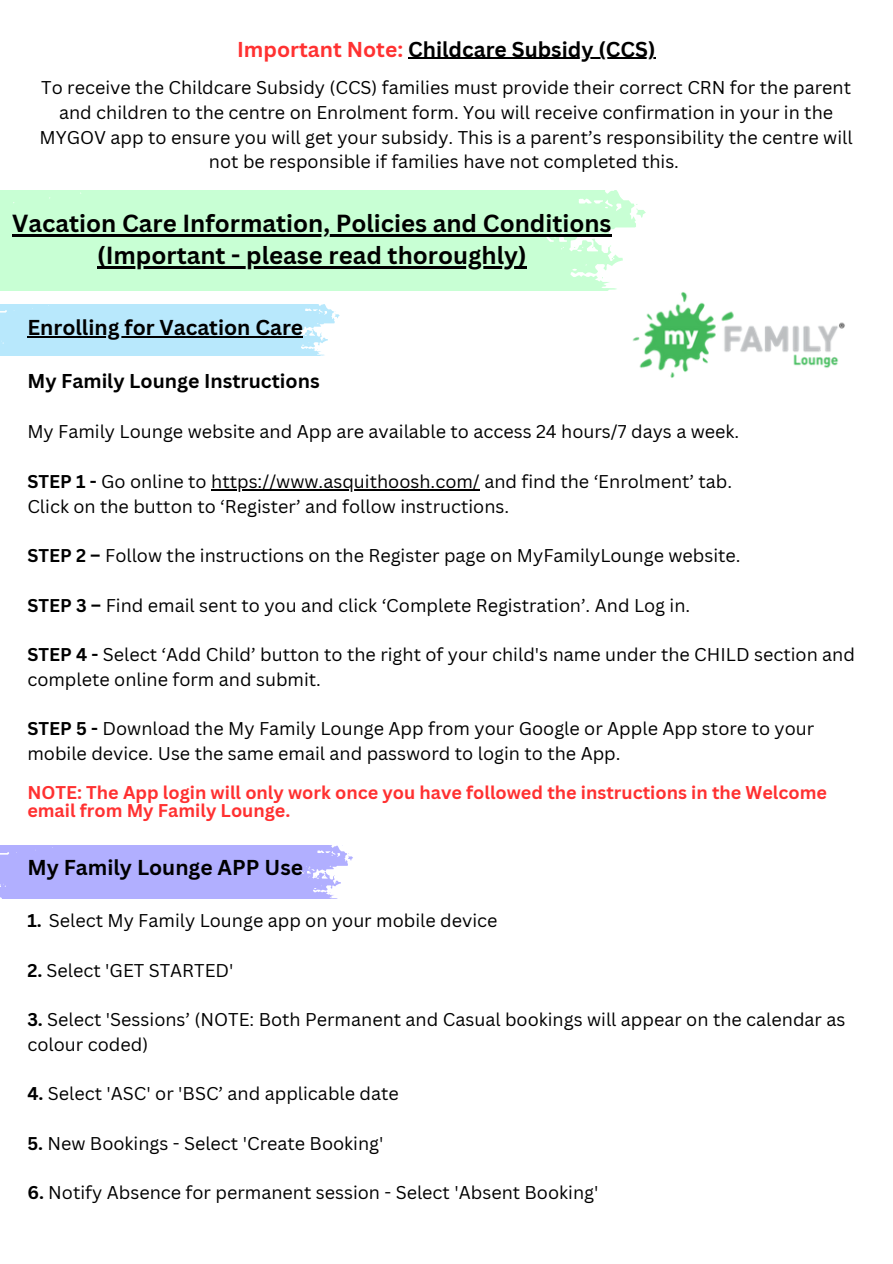
<style>
.page{position:relative;width:893px;height:1264px;background:#fff}
.page>*{position:absolute;margin:0;border:0;box-sizing:border-box;transform-origin:0 0}
.t1{font:700 24px "Canva Sans";color:#000}
.t2{font:700 21px "Canva Sans";color:#000}
.t3{font:700 19.5px "Canva Sans";color:#000}
.t4{font:18px/24.8px "Canva Sans";color:#000}
.t5{font:700 18px/18px "Canva Sans";color:#ff3131}
.s1{color:#ff3131}
.s2{font-weight:700}
.s3{color:#fff}
</style>
<div class="page">
<svg style="left:0;top:304px;width:339px;height:52px;background:#b9e5f8"></svg>
<hr style="left:27px;top:336px;width:276px;height:1px;background:#000">
<hr style="left:211px;top:489px;width:269px;height:1px;background:#000">
<img style="left:632px;top:292px;width:213px;height:86px">
<div style="left:0;top:190px;width:636px;height:100px;background:#c8ffd4"></div>
<svg style="left:636px;top:204px;width:9px;height:14px"></svg>
<hr style="left:12px;top:234px;width:599px;height:2px;background:#000">
<hr style="left:97px;top:266px;width:429px;height:3px;background:#000">
<hr style="left:408px;top:58px;width:247px;height:1px;background:#000">
<div style="left:0;top:845px;width:353px;height:53px;background:#b1afff"></div>
<p class="t2" style="left:237px;top:34px;width:420px"><span class="s1">Important Note:</span> Childcare Subsidy (CCS)</p>
<p class="t4" style="left:39px;top:75px;width:814px;text-align:center">To receive the Childcare Subsidy (CCS) families must provide their correct CRN for the parent and children to the centre on Enrolment form. You will receive confirmation in your in the MYGOV app to ensure you will get your subsidy. This is a parent’s responsibility the centre will not be responsible if families have not completed this.</p>
<p class="t1" style="left:12px;top:206px;width:600px">Vacation Care Information, Policies and Conditions</p>
<p class="t1" style="left:97px;top:239px;width:431px">(Important - please read thoroughly)</p>
<p class="t2" style="left:27px;top:312px;width:277px">Enrolling for Vacation Care</p>
<p class="t3" style="left:27px;top:367px;width:294px">My Family Lounge Instructions</p>
<p class="t4" style="left:27px;top:419px;width:713px">My Family Lounge website and App are available to access 24 hours/7 days a week.</p>
<p class="t4" style="left:27px;top:468px;width:706px"><span class="s2">STEP 1 -</span> Go online to https://www.asquithoosh.com/ and find the ‘Enrolment’ tab.</p>
<p class="t4" style="left:27px;top:493px;width:483px">Click on the button to ‘Register’ and follow instructions.</p>
<p class="t4" style="left:27px;top:543px;width:714px"><span class="s2">STEP 2 –</span> Follow the instructions on the Register page on MyFamilyLounge website.</p>
<p class="t4" style="left:27px;top:592px;width:664px"><span class="s2">STEP 3 –</span> Find email sent to you and click ‘Complete Registration’. And Log in.</p>
<p class="t4" style="left:27px;top:641px;width:829px"><span class="s2">STEP 4 -</span> Select ‘Add Child’ button to the right of your child's name under the CHILD section and complete online form and submit.</p>
<p class="t4" style="left:27px;top:716px;width:788px"><span class="s2">STEP 5 -</span> Download the My Family Lounge App from your Google or Apple App store to your mobile device. Use the same email and password to login to the App.</p>
<p class="t5" style="left:27px;top:783px;width:801px">NOTE: The App login will only work once you have followed the instructions in the Welcome email from My Family Lounge.</p>
<p class="t2" style="left:27px;top:853px;width:277px">My Family Lounge APP Use</p>
<p class="t4" style="left:27px;top:907px;width:471px"><span class="s2">1.</span><span class="s3">/</span>Select My Family Lounge app on your mobile device</p>
<p class="t4" style="left:27px;top:957px;width:208px"><span class="s2">2.</span> Select 'GET STARTED'</p>
<p class="t4" style="left:27px;top:1006px;width:819px"><span class="s2">3.</span> Select 'Sessions’ (NOTE: Both Permanent and Casual bookings will appear on the calendar as colour coded)</p>
<p class="t4" style="left:27px;top:1080px;width:373px"><span class="s2">4.</span> Select 'ASC' or 'BSC’ and applicable date</p>
<p class="t4" style="left:27px;top:1130px;width:357px"><span class="s2">5.</span> New Bookings - Select 'Create Booking'</p>
<p class="t4" style="left:27px;top:1179px;width:572px"><span class="s2">6.</span> Notify Absence for permanent session - Select 'Absent Booking'</p>
</div>
